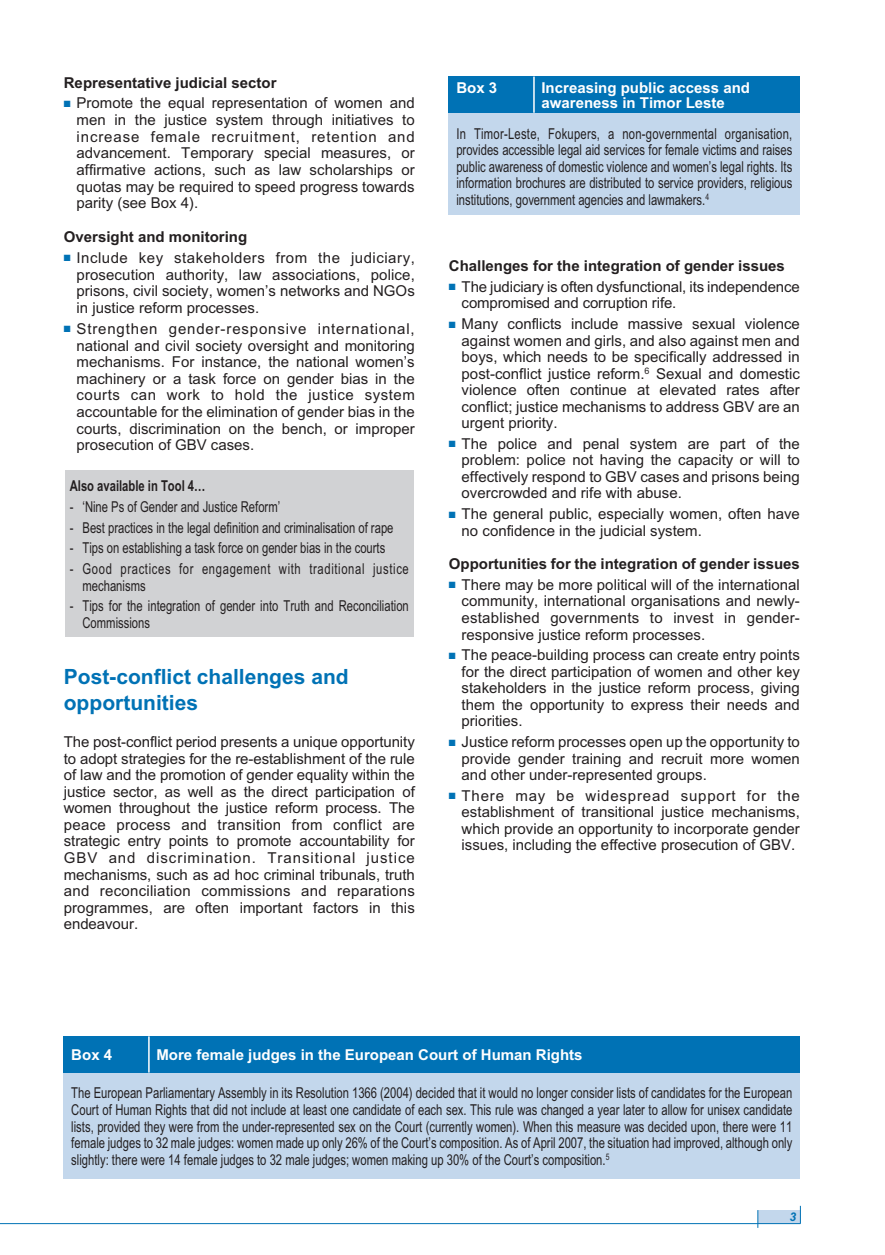
<style>
.page{position:relative;width:885px;height:1255px;background:#fff}
.page>*{position:absolute;margin:0;border:0;box-sizing:border-box;transform-origin:0 0}
.t1{font:700 21px/25.2px "Arial";color:#0072b5}
.t2{font:15px/16.5px "Arial";color:#231f20;text-align:justify}
.t3{font:15px/16.5px "Arial";color:#231f20;text-align:justify;scale:.75 1}
.t4{font:700 15px "Arial";color:#231f20}
.t5{font:700 15px/15px "Arial";color:#fff}
.t6{font:15px/16.5px "Arial";letter-spacing:.055em;color:#231f20;scale:.75 1}
.t7{font:700 15px "Arial";color:#231f20;scale:.75 1}
.t8{font:italic 700 12px "Arial";color:#0072b5}
.s1{color:#0072b5}
</style>
<div class="page">
<div style="left:757px;top:1209px;width:43px;height:14px;background:#c3d7ec"></div>
<hr style="left:0;top:1223px;width:800px;height:1px;background:#0072b5">
<svg style="left:757px;top:1209px;width:1px;height:18px"></svg>
<svg style="left:800px;top:1205px;width:1px;height:18px"></svg>
<div style="left:65px;top:470px;width:348px;height:166px;background:#d1d2d4"></div>
<div style="left:449px;top:95px;width:350px;height:120px;background:#c3d7ec"></div>
<div style="left:449px;top:77px;width:350px;height:36px;background:#0072b5"></div>
<hr style="left:533px;top:77px;width:1px;height:36px;background:#fff">
<div style="left:64px;top:1054px;width:735px;height:124px;background:#c3d7ec"></div>
<div style="left:64px;top:1036px;width:735px;height:36px;background:#0072b5"></div>
<hr style="left:148px;top:1036px;width:2px;height:36px;background:#fff">
<p class="t4" style="left:64px;top:74px;width:214px">Representative judicial sector</p>
<p class="t2" style="left:77px;top:95px;width:340px;text-indent:-13px"><span class="s1">■</span> Promote the equal representation of women and men in the justice system through initiatives to increase female recruitment, retention and advancement. Temporary special measures, or affirmative actions, such as law scholarships or quotas may be required to speed progress towards parity (see Box 4).</p>
<p class="t4" style="left:64px;top:228px;width:185px">Oversight and monitoring</p>
<p class="t2" style="left:77px;top:249px;width:340px;text-indent:-13px"><span class="s1">■</span> Include key stakeholders from the judiciary, prosecution authority, law associations, police, prisons, civil society, women’s networks and NGOs in justice reform processes.</p>
<p class="t2" style="left:77px;top:320px;width:340px;text-indent:-13px"><span class="s1">■</span> Strengthen gender-responsive international, national and civil society oversight and monitoring mechanisms. For instance, the national women’s machinery or a task force on gender bias in the courts can work to hold the justice system accountable for the elimination of gender bias in the courts, discrimination on the bench, or improper prosecution of GBV cases.</p>
<p class="t7" style="left:70px;top:477px;width:182px">Also available in Tool 4…</p>
<p class="t3" style="left:70px;top:498px;width:282px">- ‘Nine Ps of Gender and Justice Reform’</p>
<p class="t3" style="left:70px;top:519px;width:433px">- Best practices in the legal definition and criminalisation of rape</p>
<p class="t3" style="left:70px;top:540px;width:422px">- Tips on establishing a task force on gender bias in the courts</p>
<p class="t6" style="left:82px;top:560px;width:436px;text-indent:-13px">- Good practices for engagement with traditional justice mechanisms</p>
<p class="t3" style="left:82px;top:598px;width:436px;text-indent:-13px">- Tips for the integration of gender into Truth and Reconciliation<br>Commissions</p>
<h1 class="t1" style="left:64px;top:664px;width:286px">Post-conflict challenges and opportunities</h1>
<p class="t2" style="left:64px;top:734px;width:352px">The post-conflict period presents a unique opportunity to adopt strategies for the re-establishment of the rule of law and the promotion of gender equality within the justice sector, as well as the direct participation of women throughout the justice reform process. The peace process and transition from conflict are strategic entry points to promote accountability for GBV and discrimination. Transitional justice mechanisms, such as ad hoc criminal tribunals, truth and reconciliation commissions and reparations programmes, are often important factors in this endeavour.</p>
<p class="t5" style="left:456px;top:80px;width:42px">Box 3</p>
<p class="t5" style="left:541px;top:80px;width:210px">Increasing public access and awareness in Timor Leste</p>
<p class="t3" style="left:456px;top:125px;width:449px">In Timor-Leste, Fokupers, a non-governmental organisation, provides accessible legal aid services for female victims and raises public awareness of domestic violence and women’s legal rights. Its information brochures are distributed to service providers, religious institutions, government agencies and lawmakers.<sup>4</sup></p>
<p class="t4" style="left:449px;top:257px;width:337px">Challenges for the integration of gender issues</p>
<p class="t2" style="left:461px;top:278px;width:340px;text-indent:-13px"><span class="s1">■</span> The judiciary is often dysfunctional, its independence compromised and corruption rife.</p>
<p class="t2" style="left:461px;top:315px;width:340px;text-indent:-13px"><span class="s1">■</span> Many conflicts include massive sexual violence against women and girls, and also against men and boys, which needs to be specifically addressed in post-conflict justice reform.<sup>6</sup> Sexual and domestic violence often continue at elevated rates after conflict; justice mechanisms to address GBV are an urgent priority.</p>
<p class="t2" style="left:461px;top:435px;width:340px;text-indent:-13px"><span class="s1">■</span> The police and penal system are part of the problem: police not having the capacity or will to effectively respond to GBV cases and prisons being overcrowded and rife with abuse.</p>
<p class="t2" style="left:461px;top:505px;width:340px;text-indent:-13px"><span class="s1">■</span> The general public, especially women, often have no confidence in the judicial system.</p>
<p class="t4" style="left:449px;top:555px;width:352px">Opportunities for the integration of gender issues</p>
<p class="t2" style="left:461px;top:576px;width:340px;text-indent:-13px"><span class="s1">■</span> There may be more political will of the international community, international organisations and newly&shy;established governments to invest in gender&shy;responsive justice reform processes.</p>
<p class="t2" style="left:461px;top:646px;width:340px;text-indent:-13px"><span class="s1">■</span> The peace-building process can create entry points for the direct participation of women and other key stakeholders in the justice reform process, giving them the opportunity to express their needs and priorities.</p>
<p class="t2" style="left:461px;top:733px;width:340px;text-indent:-13px"><span class="s1">■</span> Justice reform processes open up the opportunity to provide gender training and recruit more women and other under-represented groups.</p>
<p class="t2" style="left:461px;top:787px;width:340px;text-indent:-13px"><span class="s1">■</span> There may be widespread support for the establishment of transitional justice mechanisms, which provide an opportunity to incorporate gender issues, including the effective prosecution of GBV.</p>
<p class="t5" style="left:71px;top:1047px;width:42px">Box 4</p>
<p class="t5" style="left:156px;top:1047px;width:427px">More female judges in the European Court of Human Rights</p>
<p class="t3" style="left:71px;top:1084px;width:962px">The European Parliamentary Assembly in its Resolution 1366 (2004) decided that it would no longer consider lists of candidates for the European Court of Human Rights that did not include at least one candidate of each sex. This rule was changed a year later to allow for unisex candidate lists, provided they were from the under-represented sex on the Court (currently women). When this measure was decided upon, there were 11 female judges to 32 male judges: women made up only 26% of the Court’s composition. As of April 2007, the situation had improved, although only slightly: there were 14 female judges to 32 male judges; women making up 30% of the Court’s composition.<sup>5</sup></p>
<p class="t8" style="left:789px;top:1209px;width:8px">3</p>
</div>
